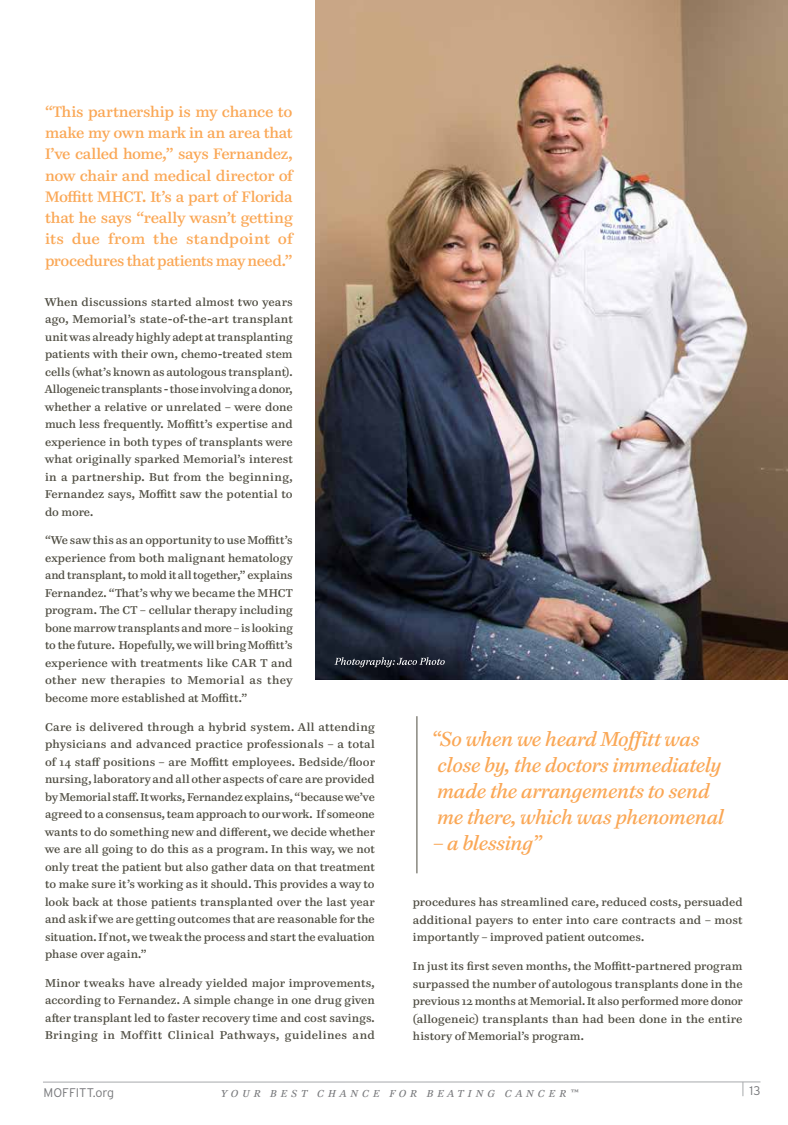
<style>
.page{position:relative;width:788px;height:1125px;background:#fff}
.page>*{position:absolute;margin:0;border:0;box-sizing:border-box;transform-origin:0 0}
.t1{font:italic 20px/26.2px "Paperback 12";letter-spacing:-.005em;color:#faa755}
.t2{font:15px/21.2px "Paperback 9";letter-spacing:-.015em;color:#faa755;text-align:justify}
.t3{font:300 12.5px "Interstate";color:#77787b}
.t4{font:11.25px/17.5px "Paperback 9";color:#4d4b40;text-align:justify}
.t5{font:italic 10px "Paperback 12";letter-spacing:.42em;color:#77787b}
</style>
<div class="page">
<svg style="left:742px;top:1083px;width:1px;height:13px"></svg>
<hr style="left:43px;top:1082px;width:717px;height:1px;background:#a7a9ac">
<img style="left:315px;top:0;width:473px;height:680px">
<hr style="left:416px;top:716px;width:1px;height:157px;background:#4d4b40">
<svg style="left:334px;top:657px;width:110px;height:10px"></svg>
<p class="t2" style="left:45px;top:101px;width:251px">“This partnership is my chance to make my own mark in an area that I’ve called home,” says Fernandez, now chair and medical director of Moffitt MHCT. It’s a part of Florida that he says “really wasn’t getting its due from the standpoint of procedures that patients may need.”</p>
<p class="t4" style="left:45px;top:293px;width:249px">When discussions started almost two years ago, Memorial’s state-of-the-art transplant unit was already highly adept at transplanting patients with their own, chemo-treated stem cells (what’s known as autologous transplant).<br>Allogeneic transplants - those involving a donor, whether a relative or unrelated – were done much less frequently. Moffitt’s expertise and experience in both types of transplants were what originally sparked Memorial’s interest in a partnership. But from the beginning, Fernandez says, Moffitt saw the potential to do more.</p>
<p class="t4" style="left:45px;top:532px;width:249px">“We saw this as an opportunity to use Moffitt’s experience from both malignant hematology and transplant, to mold it all together,” explains Fernandez. “That’s why we became the MHCT program. The CT – cellular therapy including bone marrow transplants and more – is looking to the future. Hopefully, we will bring Moffitt’s experience with treatments like CAR T and other new therapies to Memorial as they become more established at Moffitt.”</p>
<p class="t4" style="left:45px;top:718px;width:331px">Care is delivered through a hybrid system. All attending physicians and advanced practice professionals – a total of 14 staff positions – are Moffitt employees. Bedside/floor nursing, laboratory and all other aspects of care are provided by Memorial staff. It works, Fernandez explains, “because we’ve agreed to a consensus, team approach to our work. If someone wants to do something new and different, we decide whether we are all going to do this as a program. In this way, we not only treat the patient but also gather data on that treatment to make sure it’s working as it should. This provides a way to look back at those patients transplanted over the last year and ask if we are getting outcomes that are reasonable for the situation. If not, we tweak the process and start the evaluation phase over again.”</p>
<p class="t4" style="left:45px;top:974px;width:331px">Minor tweaks have already yielded major improvements, according to Fernandez. A simple change in one drug given after transplant led to faster recovery time and cost savings.<br>Bringing in Moffitt Clinical Pathways, guidelines and</p>
<h1 class="t1" style="left:437px;top:725px;width:288px;text-indent:-6px">“So when we heard Moffitt was close by, the doctors immediately made the arrangements to send me there, which was phenomenal</h1>
<h1 class="t1" style="left:434px;top:830px;width:110px">– a blessing”</h1>
<p class="t4" style="left:413px;top:893px;width:331px">procedures has streamlined care, reduced costs, persuaded additional payers to enter into care contracts and – most importantly – improved patient outcomes.</p>
<p class="t4" style="left:413px;top:957px;width:331px">In just its first seven months, the Moffitt-partnered program surpassed the number of autologous transplants done in the previous 12 months at Memorial. It also performed more donor (allogeneic) transplants than had been done in the entire history of Memorial’s program.</p>
<p class="t3" style="left:43px;top:1085px;width:72px">MOFFITT.org</p>
<p class="t5" style="left:221px;top:1087px;width:358px">YOUR BEST CHANCE FOR BEATING CANCER™</p>
<p class="t3" style="left:749px;top:1084px;width:12px">13</p>
</div>
